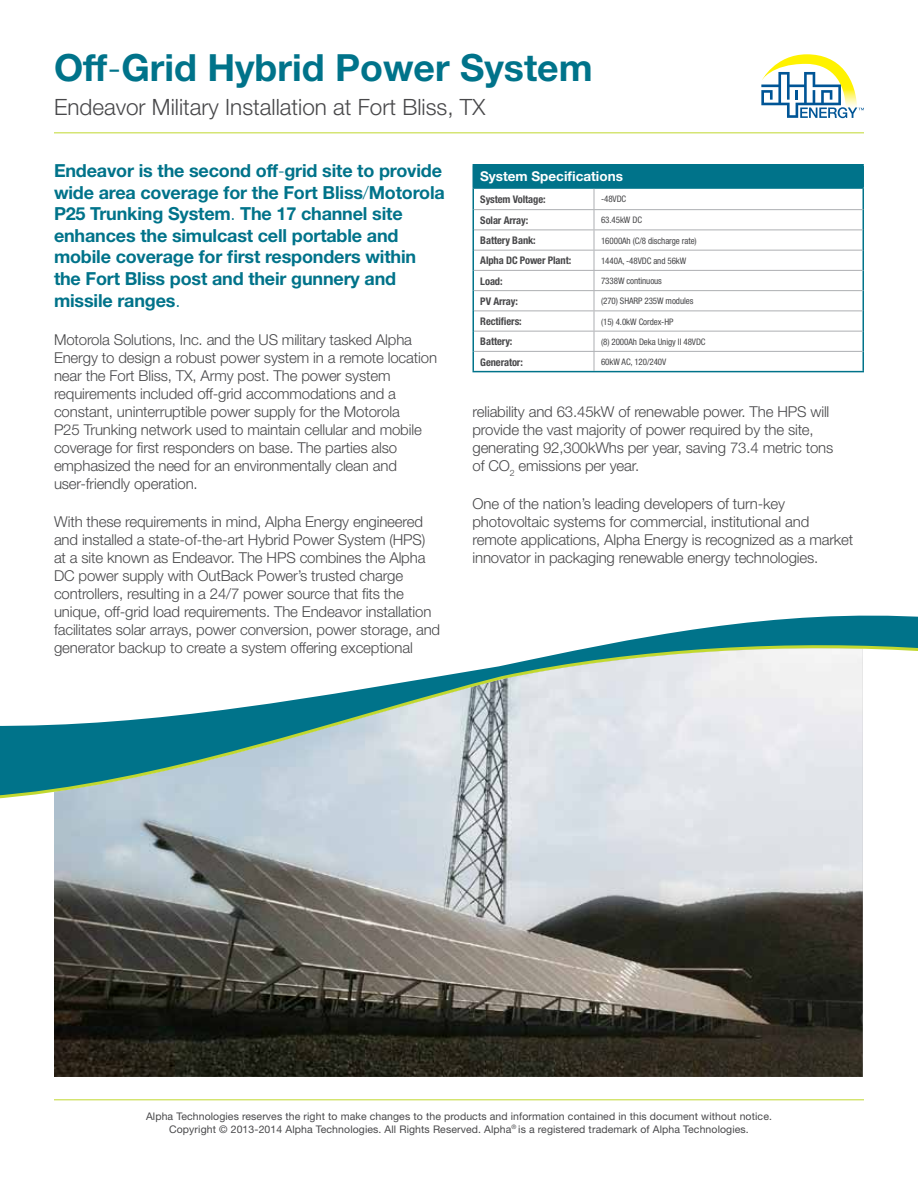
<style>
.page{position:relative;width:918px;height:1188px;background:#fff}
.page>*{position:absolute;margin:0;border:0;box-sizing:border-box;transform-origin:0 0}
.t1{font:700 37.5px "Helvetica Neue LT Std";color:#00738a}
.t2{font:300 22.5px "Helvetica Neue LT Std";color:#48484a}
.t3{font:700 18px/21.6px "Helvetica Neue LT Std";letter-spacing:-.01em;color:#00738a}
.t4{font:300 15px/18px "Helvetica Neue LT Std";letter-spacing:-.01em;color:#48484a}
.t5{font:700 13.5px "Helvetica Neue LT Std";color:#fff}
.t6{font:10.5px/12.6px "Helvetica Neue LT Std";letter-spacing:.01em;color:#48484a;text-align:center}
.t7{font:700 condensed 10.5px "Helvetica Neue LT Std";letter-spacing:-.01em;color:#48484a}
.t8{font:condensed 9px "Helvetica Neue LT Std";letter-spacing:-.01em;color:#48484a}
.s1{font-weight:300}
</style>
<div class="page">
<svg style="left:761px;top:54px;width:103px;height:64px"></svg>
<hr style="left:54px;top:132px;width:810px;height:1px;background:#c1d82f">
<hr style="left:54px;top:1099px;width:810px;height:1px;background:#c1d82f">
<svg style="left:54px;top:799px;width:809px;height:278px;background:#737370"></svg>
<svg style="left:0;top:615px;width:918px;height:181px"></svg>
<div style="left:473px;top:165px;width:390px;height:23px;background:#00738a"></div>
<hr style="left:472px;top:189px;width:2px;height:21px;background:#00738a">
<hr style="left:862px;top:189px;width:2px;height:21px;background:#00738a">
<hr style="left:472px;top:210px;width:2px;height:20px;background:#00738a">
<hr style="left:862px;top:210px;width:2px;height:20px;background:#00738a">
<hr style="left:472px;top:230px;width:2px;height:20px;background:#00738a">
<hr style="left:862px;top:230px;width:2px;height:20px;background:#00738a">
<hr style="left:472px;top:250px;width:2px;height:20px;background:#00738a">
<hr style="left:862px;top:250px;width:2px;height:20px;background:#00738a">
<hr style="left:472px;top:270px;width:2px;height:21px;background:#00738a">
<hr style="left:862px;top:270px;width:2px;height:21px;background:#00738a">
<hr style="left:472px;top:291px;width:2px;height:20px;background:#00738a">
<hr style="left:862px;top:291px;width:2px;height:20px;background:#00738a">
<hr style="left:472px;top:311px;width:2px;height:20px;background:#00738a">
<hr style="left:862px;top:311px;width:2px;height:20px;background:#00738a">
<hr style="left:472px;top:331px;width:2px;height:20px;background:#00738a">
<hr style="left:862px;top:331px;width:2px;height:20px;background:#00738a">
<hr style="left:472px;top:351px;width:2px;height:20px;background:#00738a">
<hr style="left:862px;top:351px;width:2px;height:20px;background:#00738a">
<hr style="left:472px;top:164px;width:122px;height:2px;background:#00738a">
<hr style="left:472px;top:166px;width:2px;height:21px;background:#00738a">
<hr style="left:594px;top:164px;width:270px;height:2px;background:#00738a">
<hr style="left:862px;top:166px;width:2px;height:21px;background:#00738a">
<hr style="left:472px;top:187px;width:122px;height:2px;background:#00738a">
<hr style="left:594px;top:187px;width:270px;height:2px;background:#00738a">
<hr style="left:474px;top:209px;width:120px;height:1px;background:#adafb2">
<hr style="left:594px;top:209px;width:268px;height:1px;background:#adafb2">
<hr style="left:472px;top:371px;width:122px;height:1px;background:#00738a">
<hr style="left:594px;top:371px;width:270px;height:1px;background:#00738a">
<hr style="left:474px;top:230px;width:120px;height:1px;background:#adafb2">
<hr style="left:594px;top:230px;width:268px;height:1px;background:#adafb2">
<hr style="left:474px;top:250px;width:120px;height:1px;background:#adafb2">
<hr style="left:594px;top:250px;width:268px;height:1px;background:#adafb2">
<hr style="left:474px;top:270px;width:120px;height:1px;background:#adafb2">
<hr style="left:594px;top:270px;width:268px;height:1px;background:#adafb2">
<hr style="left:474px;top:290px;width:120px;height:1px;background:#adafb2">
<hr style="left:594px;top:290px;width:268px;height:1px;background:#adafb2">
<hr style="left:474px;top:311px;width:120px;height:1px;background:#adafb2">
<hr style="left:594px;top:311px;width:268px;height:1px;background:#adafb2">
<hr style="left:474px;top:331px;width:120px;height:1px;background:#adafb2">
<hr style="left:594px;top:331px;width:268px;height:1px;background:#adafb2">
<hr style="left:474px;top:351px;width:120px;height:1px;background:#adafb2">
<hr style="left:594px;top:351px;width:268px;height:1px;background:#adafb2">
<svg style="left:594px;top:189px;width:1px;height:182px"></svg>
<h1 class="t1" style="left:54px;top:44px;width:540px">Off<span class="s1">-</span>Grid Hybrid Power System</h1>
<h2 class="t2" style="left:54px;top:93px;width:433px">Endeavor Military Installation at Fort Bliss, TX</h2>
<p class="t3" style="left:54px;top:159px;width:392px">Endeavor is the second off<span class="s1">-</span>grid site to provide wide area coverage for the Fort Bliss<span class="s1">/</span>Motorola P25 Trunking System<span class="s1">.</span> The 17 channel site enhances the simulcast cell portable and mobile coverage for first responders within the Fort Bliss post and their gunnery and missile ranges<span class="s1">.</span></p>
<p class="t4" style="left:54px;top:330px;width:385px">Motorola Solutions, Inc. and the US military tasked Alpha Energy to design a robust power system in a remote location near the Fort Bliss, TX, Army post. The power system requirements included off-grid accommodations and a constant, uninterruptible power supply for the Motorola<br>P25 Trunking network used to maintain cellular and mobile coverage for first responders on base. The parties also emphasized the need for an environmentally clean and user-friendly operation.</p>
<p class="t4" style="left:54px;top:512px;width:388px">With these requirements in mind, Alpha Energy engineered and installed a state-of-the-art Hybrid Power System (HPS) at a site known as Endeavor. The HPS combines the Alpha DC power supply with OutBack Power’s trusted charge controllers, resulting in a 24/7 power source that fits the unique, off-grid load requirements. The Endeavor installation facilitates solar arrays, power conversion, power storage, and generator backup to create a system offering exceptional</p>
<p class="t5" style="left:480px;top:168px;width:144px">System Specifications</p>
<p class="t7" style="left:480px;top:193px;width:67px">System Voltage:</p>
<p class="t8" style="left:601px;top:194px;width:27px">-48VDC</p>
<p class="t7" style="left:480px;top:214px;width:49px">Solar Array:</p>
<p class="t8" style="left:601px;top:215px;width:42px">63.45kW DC</p>
<p class="t7" style="left:480px;top:234px;width:57px">Battery Bank:</p>
<p class="t8" style="left:601px;top:235px;width:97px">16000Ah (C/8 discharge rate)</p>
<p class="t7" style="left:480px;top:254px;width:92px">Alpha DC Power Plant:</p>
<p class="t8" style="left:601px;top:255px;width:87px">1440A, -48VDC and 56kW</p>
<p class="t7" style="left:480px;top:275px;width:24px">Load:</p>
<p class="t8" style="left:601px;top:276px;width:62px">7338W continuous</p>
<p class="t7" style="left:480px;top:295px;width:39px">PV Array:</p>
<p class="t8" style="left:601px;top:296px;width:94px">(270) SHARP 235W modules</p>
<p class="t7" style="left:480px;top:315px;width:43px">Rectifiers:</p>
<p class="t8" style="left:601px;top:316px;width:74px">(15) 4.0kW Cordex-HP</p>
<p class="t7" style="left:480px;top:335px;width:34px">Battery:</p>
<p class="t8" style="left:601px;top:336px;width:106px">(8) 2000Ah Deka Unigy II 48VDC</p>
<p class="t7" style="left:480px;top:356px;width:44px">Generator:</p>
<p class="t8" style="left:601px;top:357px;width:67px">60kW AC, 120/240V</p>
<p class="t4" style="left:472px;top:402px;width:362px">reliability and 63.45kW of renewable power. The HPS will provide the vast majority of power required by the site, generating 92,300kWhs per year, saving 73.4 metric tons of CO<sub>2</sub> emissions per year.</p>
<p class="t4" style="left:473px;top:495px;width:382px">One of the nation’s leading developers of turn-key photovoltaic systems for commercial, institutional and remote applications, Alpha Energy is recognized as a market innovator in packaging renewable energy technologies.</p>
<p class="t6" style="left:146px;top:1110px;width:627px">Alpha Technologies reserves the right to make changes to the products and information contained in this document without notice.<br>Copyright © 2013-2014 Alpha Technologies. All Rights Reserved. Alpha<sup>®</sup> is a registered trademark of Alpha Technologies.</p>
</div>
